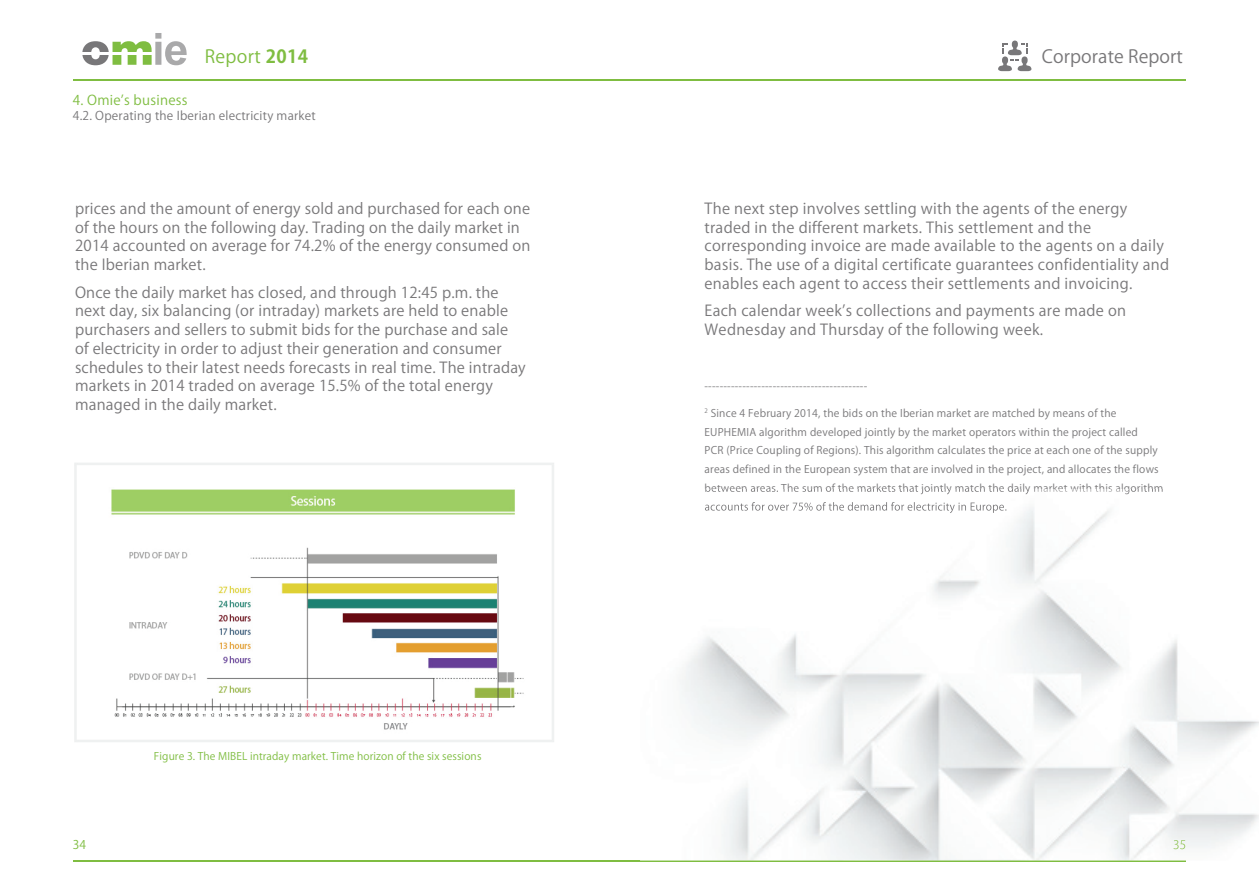
<style>
.page{position:relative;width:1259px;height:893px;background:#fff}
.page>*{position:absolute;margin:0;border:0;box-sizing:border-box;transform-origin:0 0}
.t1{font:18px "Koz Go Pr 6 N";letter-spacing:.005em;color:#787779}
.t2{font:18px "Koz Go Pr 6 N";letter-spacing:.02em;color:#7fbd41}
.t3{font:15px/18.8px "Koz Go Pr 6 N";letter-spacing:.015em;color:#787779}
.t4{font:13.5px "Koz Go Pr 6 N";letter-spacing:.02em;color:#7fbd41}
.t5{font:12px "Koz Go Pr 6 N";letter-spacing:.02em;color:#787779}
.t6{font:12px "Koz Go Pr 6 N";color:#7fbd41}
.t7{font:10.5px/18.8px "Koz Go Pr 6 N";letter-spacing:.02em;color:#787779}
.t8{font:10.5px "Koz Go Pr 6 N";letter-spacing:.01em;color:#7fbd41}
.s1{font-weight:700}
</style>
<div class="page">
<svg style="left:82px;top:33px;width:105px;height:32px"></svg>
<hr style="left:73px;top:79px;width:556px;height:2px;background:#7fbd41">
<hr style="left:73px;top:860px;width:556px;height:2px;background:#7fbd41">
<hr style="left:629px;top:79px;width:557px;height:2px;background:#7fbd41">
<hr style="left:629px;top:860px;width:557px;height:2px;background:#7fbd41">
<svg style="left:998px;top:41px;width:33px;height:30px"></svg>
<img style="left:680px;top:494px;width:579px;height:366px">
<svg style="left:1173px;top:840px;width:12px;height:9px"></svg>
<img style="left:705px;top:489px;width:458px;height:5px">
<img style="left:705px;top:502px;width:301px;height:11px">
<img style="left:74px;top:463px;width:480px;height:279px">
<p class="t2" style="left:205px;top:47px;width:105px">Report <span class="s1">2014</span></p>
<p class="t4" style="left:73px;top:92px;width:116px">4. Omie’s business</p>
<p class="t5" style="left:73px;top:109px;width:244px">4.2. Operating the Iberian electricity market</p>
<p class="t3" style="left:75px;top:199px;width:457px">prices and the amount of energy sold and purchased for each one of the hours on the following day. Trading on the daily market in 2014 accounted on average for 74.2% of the energy consumed on the Iberian market.</p>
<p class="t3" style="left:75px;top:283px;width:452px">Once the daily market has closed, and through 12:45 p.m. the next day, six balancing (or intraday) markets are held to enable purchasers and sellers to submit bids for the purchase and sale<br>of electricity in order to adjust their generation and consumer schedules to their latest needs forecasts in real time. The intraday markets in 2014 traded on average 15.5% of the total energy managed in the daily market.</p>
<p class="t6" style="left:73px;top:838px;width:15px">34</p>
<p class="t8" style="left:154px;top:750px;width:329px">Figure 3. The MIBEL intraday market. Time horizon of the six sessions</p>
<p class="t1" style="left:1042px;top:47px;width:143px">Corporate Report</p>
<p class="t3" style="left:704px;top:199px;width:466px">The next step involves settling with the agents of the energy traded in the different markets. This settlement and the corresponding invoice are made available to the agents on a daily basis. The use of a digital certificate guarantees confidentiality and enables each agent to access their settlements and invoicing.</p>
<p class="t3" style="left:704px;top:302px;width:423px">Each calendar week’s collections and payments are made on<br>Wednesday and Thursday of the following week.</p>
<p class="t7" style="left:704px;top:376px;width:164px">-------------------------------------------</p>
<p class="t7" style="left:704px;top:404px;width:460px"><sup>2</sup> Since 4 February 2014, the bids on the Iberian market are matched by means of the EUPHEMIA algorithm developed jointly by the market operators within the project called<br>PCR (Price Coupling of Regions). This algorithm calculates the price at each one of the supply areas defined in the European system that are involved in the project, and allocates the flows between areas. The sum of the markets that jointly match the daily market with this algorithm</p>
</div>
